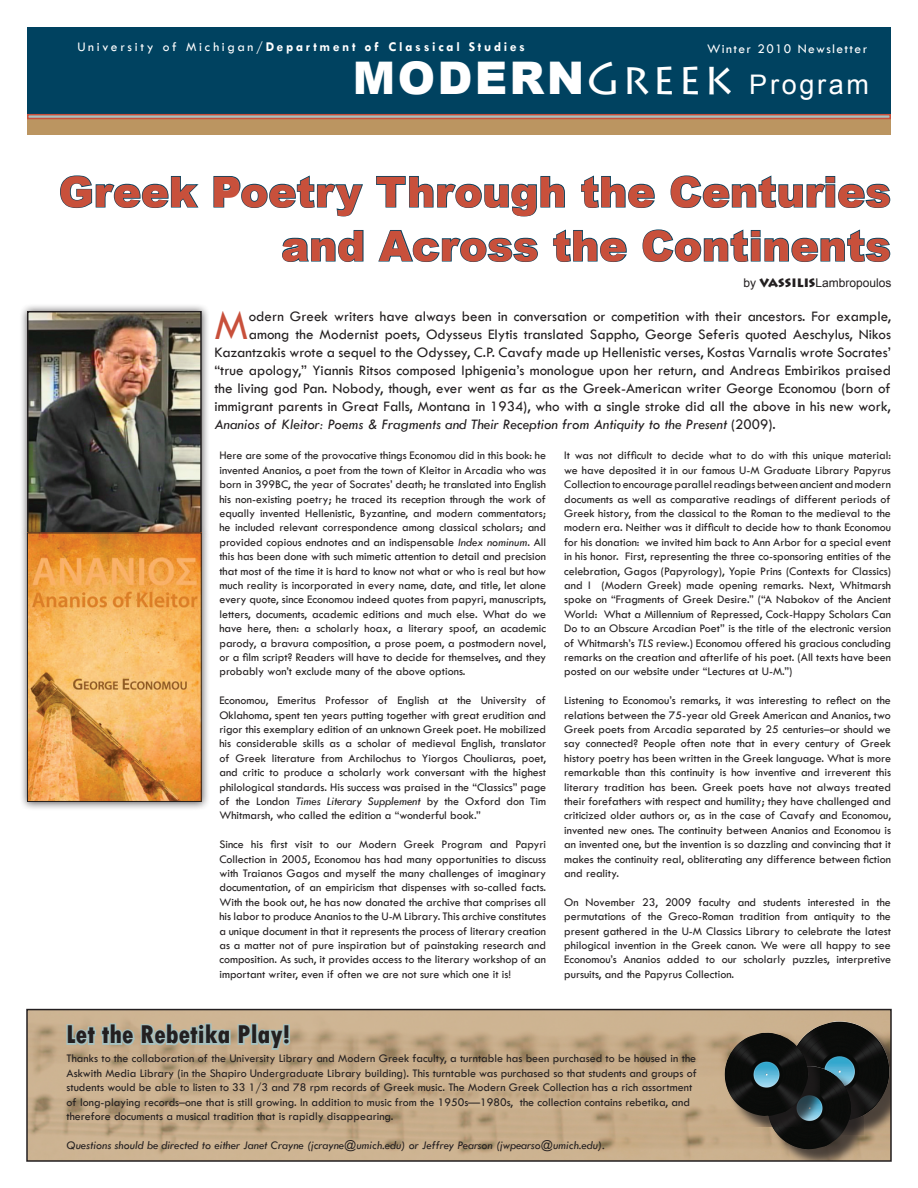
<style>
.page{position:relative;width:918px;height:1188px;background:#fff}
.page>*{position:absolute;margin:0;border:0;box-sizing:border-box;transform-origin:0 0}
.t1{font:43.95px "Tw Cen";color:#c8503b}
.t2{font:900 42px/54px "Arial";color:#c8503b;text-align:right}
.t3{font:800 condensed 27px "Tw Cen";color:#231f20}
.t4{font:27px "Arial";letter-spacing:.1em;color:#fff}
.t5{font:15px "Tw Cen";color:#231f20}
.t6{font:italic 15px "Tw Cen";color:#231f20}
.t7{font:700 13.5px "Tw Cen";letter-spacing:.2em;color:#fff}
.t8{font:13.5px "Tw Cen";letter-spacing:.1em;color:#fff}
.t9{font:12px/14.4px "Tw Cen";color:#231f20;text-align:justify}
.t10{font:italic 12px "Tw Cen";color:#231f20}
.t11{font:12px "Arial";color:#231f20}
.s1{font-weight:400}
.s2{font-weight:900;font-size:45px}
.s3{font-family:"Lithos Pro";font-size:45px}
.s4{font-family:"Lithos Pro";font-weight:900}
.s5{font-style:normal}
.s6{font-style:italic}
</style>
<div class="page">
<div style="left:27px;top:27px;width:864px;height:91px;background:#004260"></div>
<div style="left:27px;top:117px;width:864px;height:18px;background:#bb9561"></div>
<svg style="left:60px;top:175px;width:139px;height:34px"></svg>
<svg style="left:213px;top:175px;width:150px;height:42px"></svg>
<svg style="left:376px;top:176px;width:189px;height:41px"></svg>
<svg style="left:581px;top:175px;width:74px;height:33px"></svg>
<svg style="left:670px;top:175px;width:221px;height:33px"></svg>
<svg style="left:282px;top:230px;width:82px;height:32px"></svg>
<svg style="left:378px;top:230px;width:160px;height:32px"></svg>
<svg style="left:553px;top:229px;width:74px;height:33px"></svg>
<svg style="left:642px;top:229px;width:249px;height:33px"></svg>
<img style="left:29px;top:1012px;width:860px;height:147px">
<div style="left:26px;top:1009px;width:866px;height:153px;border:2px solid #231f20"></div>
<svg style="left:65px;top:1020px;width:228px;height:48px;background:#bbb198"></svg>
<div style="left:792px;top:1023px;width:99px;height:111px;background:#231f20;opacity:.75"></div>
<img style="left:788px;top:1021px;width:102px;height:102px">
<div style="left:770px;top:1068px;width:94px;height:92px;background:#231f20;opacity:.75"></div>
<img style="left:767px;top:1066px;width:85px;height:83px">
<div style="left:727px;top:1035px;width:93px;height:92px;background:#231f20;opacity:.75"></div>
<img style="left:724px;top:1032px;width:85px;height:85px">
<svg style="left:27px;top:114px;width:864px;height:5px;background:#b88377"></svg>
<div style="left:19px;top:303px;width:197px;height:247px;background:#231f20;opacity:.75"></div>
<img style="left:30px;top:314px;width:169px;height:211px">
<div style="left:27px;top:311px;width:175px;height:223px;border:2px solid #231f20"></div>
<div style="left:19px;top:525px;width:197px;height:292px;background:#231f20;opacity:.75"></div>
<svg style="left:29px;top:534px;width:171px;height:266px;background:#eba552"></svg>
<div style="left:27px;top:532px;width:175px;height:270px;border:1px solid #231f20"></div>
<p class="t7" style="left:77px;top:39px;width:449px"><span class="s1">University of Michigan/</span>Department of Classical Studies</p>
<p class="t8" style="left:707px;top:40px;width:162px">Winter 2010 Newsletter</p>
<h3 class="t4" style="left:353px;top:67px;width:518px"><span class="s2">MODERN</span><span class="s3">GREEK</span> Program</h3>
<h2 class="t2" style="left:59px;top:163px;width:834px">Greek Poetry Through the Centuries and Across the Continents</h2>
<p class="t11" style="left:743px;top:275px;width:150px">by <span class="s4">VASSILIS</span>Lambropoulos</p>
<h1 class="t1" style="left:214px;top:299px;width:35px">M</h1>
<p class="t5" style="left:249px;top:307px;width:644px">odern Greek writers have always been in conversation or competition with their ancestors. For example,</p>
<p class="t5" style="left:249px;top:325px;width:644px">among the Modernist poets, Odysseus Elytis translated Sappho, George Seferis quoted Aeschylus, Nikos</p>
<p class="t5" style="left:214px;top:343px;width:678px">Kazantzakis wrote a sequel to the Odyssey, C.P. Cavafy made up Hellenistic verses, Kostas Varnalis wrote Socrates’</p>
<p class="t5" style="left:214px;top:361px;width:678px">“true apology,” Yiannis Ritsos composed Iphigenia’s monologue upon her return, and Andreas Embirikos praised</p>
<p class="t5" style="left:214px;top:379px;width:678px">the living god Pan. Nobody, though, ever went as far as the Greek-American writer George Economou (born of</p>
<p class="t5" style="left:214px;top:397px;width:678px">immigrant parents in Great Falls, Montana in 1934), who with a single stroke did all the above in his new work,</p>
<p class="t6" style="left:214px;top:415px;width:563px">Ananios of Kleitor: Poems &amp; Fragments and Their Reception from Antiquity to the Present <span class="s5">(2009).</span></p>
<p class="t9" style="left:219px;top:448px;width:328px">Here are some of the provocative things Economou did in this book: he invented Ananios, a poet from the town of Kleitor in Arcadia who was born in 399BC, the year of Socrates’ death; he translated into English his non-existing poetry; he traced its reception through the work of equally invented Hellenistic, Byzantine, and modern commentators; he included relevant correspondence among classical scholars; and provided copious endnotes and an indispensable <span class="s6">Index nominum</span>. All this has been done with such mimetic attention to detail and precision that most of the time it is hard to know not what or who is real but how much reality is incorporated in every name, date, and title, let alone every quote, since Economou indeed quotes from papyri, manuscripts, letters, documents, academic editions and much else. What do we have here, then: a scholarly hoax, a literary spoof, an academic parody, a bravura composition, a prose poem, a postmodern novel, or a film script? Readers will have to decide for themselves, and they probably won’t exclude many of the above options.</p>
<p class="t9" style="left:219px;top:693px;width:328px">Economou, Emeritus Professor of English at the University of Oklahoma, spent ten years putting together with great erudition and rigor this exemplary edition of an unknown Greek poet. He mobilized his considerable skills as a scholar of medieval English, translator of Greek literature from Archilochus to Yiorgos Chouliaras, poet, and critic to produce a scholarly work conversant with the highest philological standards. His success was praised in the “Classics” page of the London <span class="s6">Times Literary Supplement</span> by the Oxford don Tim Whitmarsh, who called the edition a “wonderful book.”</p>
<p class="t9" style="left:219px;top:837px;width:328px">Since his first visit to our Modern Greek Program and Papyri Collection in 2005, Economou has had many opportunities to discuss with Traianos Gagos and myself the many challenges of imaginary documentation, of an empiricism that dispenses with so-called facts.<br>With the book out, he has now donated the archive that comprises all his labor to produce Ananios to the U-M Library. This archive constitutes a unique document in that it represents the process of literary creation as a matter not of pure inspiration but of painstaking research and composition. As such, it provides access to the literary workshop of an important writer, even if often we are not sure which one it is!</p>
<h3 class="t3" style="left:66px;top:1019px;width:226px">Let the Rebetika Play!</h3>
<p class="t9" style="left:564px;top:448px;width:328px">It was not difficult to decide what to do with this unique material: we have deposited it in our famous U-M Graduate Library Papyrus Collection to encourage parallel readings between ancient and modern documents as well as comparative readings of different periods of Greek history, from the classical to the Roman to the medieval to the modern era. Neither was it difficult to decide how to thank Economou for his donation: we invited him back to Ann Arbor for a special event in his honor. First, representing the three co-sponsoring entities of the celebration, Gagos (Papyrology), Yopie Prins (Contexts for Classics) and I (Modern Greek) made opening remarks. Next, Whitmarsh spoke on “Fragments of Greek Desire.” (“A Nabokov of the Ancient World: What a Millennium of Repressed, Cock-Happy Scholars Can Do to an Obscure Arcadian Poet” is the title of the electronic version of Whitmarsh’s <span class="s6">TLS</span> review.) Economou offered his gracious concluding remarks on the creation and afterlife of his poet. (All texts have been posted on our website under “Lectures at U-M.”)</p>
<p class="t9" style="left:564px;top:693px;width:328px">Listening to Economou’s remarks, it was interesting to reflect on the relations between the 75-year old Greek American and Ananios, two Greek poets from Arcadia separated by 25 centuries–or should we say connected? People often note that in every century of Greek history poetry has been written in the Greek language. What is more remarkable than this continuity is how inventive and irreverent this literary tradition has been. Greek poets have not always treated their forefathers with respect and humility; they have challenged and criticized older authors or, as in the case of Cavafy and Economou, invented new ones. The continuity between Ananios and Economou is an invented one, but the invention is so dazzling and convincing that it makes the continuity real, obliterating any difference between fiction and reality.</p>
<p class="t9" style="left:564px;top:895px;width:328px">On November 23, 2009 faculty and students interested in the permutations of the Greco-Roman tradition from antiquity to the present gathered in the U-M Classics Library to celebrate the latest philogical invention in the Greek canon. We were all happy to see Economou’s Ananios added to our scholarly puzzles, interpretive pursuits, and the Papyrus Collection.</p>
<p class="t9" style="left:66px;top:1051px;width:632px;text-align:left">Thanks to the collaboration of the University Library and Modern Greek faculty, a turntable has been purchased to be housed in the Askwith Media Library (in the Shapiro Undergraduate Library building). This turntable was purchased so that students and groups of students would be able to listen to 33 1/3 and 78 rpm records of Greek music. The Modern Greek Collection has a rich assortment of long-playing records–one that is still growing. In addition to music from the 1950s—1980s, the collection contains rebetika, and therefore documents a musical tradition that is rapidly disappearing.</p>
<p class="t10" style="left:66px;top:1138px;width:540px">Questions should be directed to either Janet Crayne (jcrayne@umich.edu) or Jeffrey Pearson (jwpearso@umich.edu).</p>
</div>
